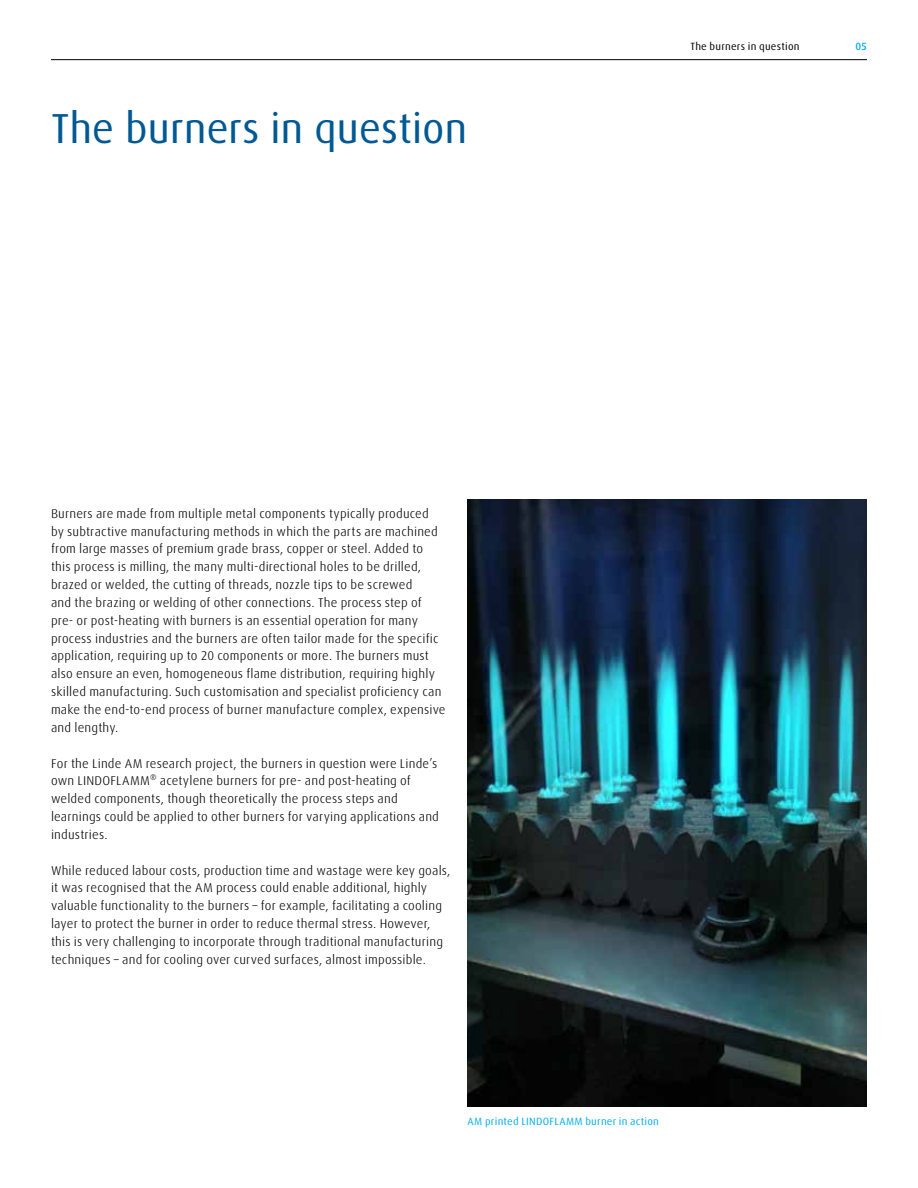
<style>
.page{position:relative;width:918px;height:1188px;background:#fff}
.page>*{position:absolute;margin:0;border:0;box-sizing:border-box;transform-origin:0 0}
.t1{font:42px "Linde Dax Global";letter-spacing:-.01em;color:#005993}
.t2{font:300 12.75px/17.9px "Linde Dax Global";letter-spacing:.01em;color:#000}
.t3{font:10.5px "Linde Dax Global";letter-spacing:.025em;color:#00aeef}
.t4{font:10.5px "Linde Dax Global";letter-spacing:.02em;color:#000}
.t5{font:500 10.5px "Linde Dax Global";color:#00aeef}
</style>
<div class="page">
<hr style="left:51px;top:59px;width:816px;height:1px;background:#000">
<img style="left:468px;top:500px;width:399px;height:607px">
<h1 class="t1" style="left:51px;top:104px;width:418px">The burners in question</h1>
<p class="t4" style="left:690px;top:41px;width:111px">The burners in question</p>
<p class="t5" style="left:855px;top:41px;width:13px">05</p>
<p class="t2" style="left:51px;top:504px;width:396px">Burners are made from multiple metal components typically produced<br>by subtractive manufacturing methods in which the parts are machined from large masses of premium grade brass, copper or steel. Added to this process is milling, the many multi-directional holes to be drilled, brazed or welded, the cutting of threads, nozzle tips to be screwed<br>and the brazing or welding of other connections. The process step of pre- or post-heating with burners is an essential operation for many process industries and the burners are often tailor made for the specific application, requiring up to 20 components or more. The burners must also ensure an even, homogeneous flame distribution, requiring highly skilled manufacturing. Such customisation and specialist proficiency can make the end-to-end process of burner manufacture complex, expensive and lengthy.</p>
<p class="t2" style="left:51px;top:754px;width:390px">For the Linde AM research project, the burners in question were Linde’s own LINDOFLAMM® acetylene burners for pre- and post-heating of welded components, though theoretically the process steps and learnings could be applied to other burners for varying applications and industries.</p>
<p class="t2" style="left:51px;top:861px;width:401px">While reduced labour costs, production time and wastage were key goals, it was recognised that the AM process could enable additional, highly valuable functionality to the burners – for example, facilitating a cooling layer to protect the burner in order to reduce thermal stress. However, this is very challenging to incorporate through traditional manufacturing techniques – and for cooling over curved surfaces, almost impossible.</p>
<p class="t3" style="left:468px;top:1115px;width:193px">AM printed LINDOFLAMM burner in action</p>
</div>
